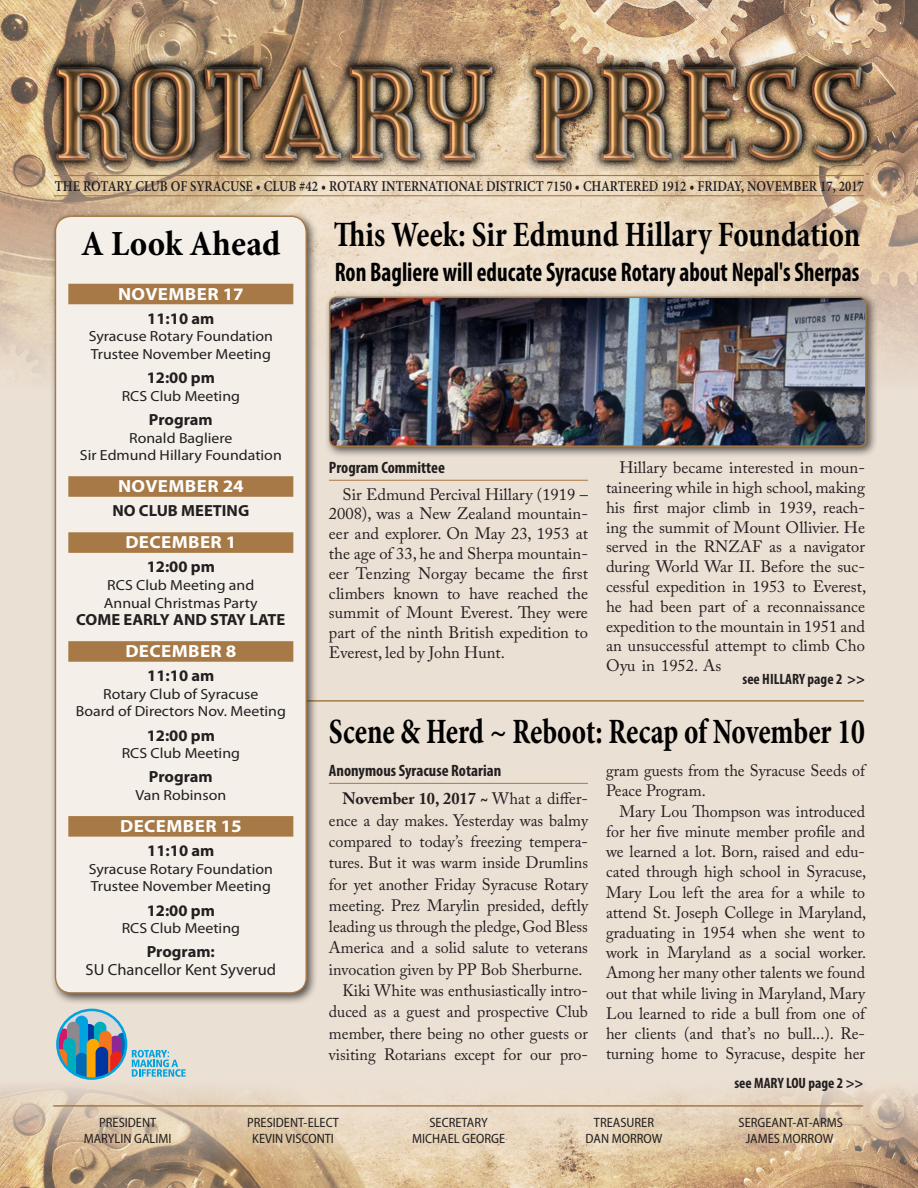
<style>
.page{position:relative;width:918px;height:1188px;background:#fff}
.page>*{position:absolute;margin:0;border:0;box-sizing:border-box;transform-origin:0 0}
.HEADLINE_1{font:700 condensed 36px "Minion Pro";letter-spacing:-.005em;color:#000;scale:.82 1}
.HEADLINE_1-2{font:700 condensed 36px "Minion Pro";letter-spacing:-.005em;color:#000;scale:.87 1}
.HEADLINE_1-3{font:700 condensed 35.7px "Minion Pro";letter-spacing:.005em;color:#000}
.Sub_Head{font:700 condensed 27px "Myriad Pro";color:#000;scale:.87 1}
.Event_A{font:700 17.55px "Myriad Pro";letter-spacing:.02em;color:#fff;scale:1.08 1}
.BODY_1{font:16.5px/19.8px "Adobe Caslon Pro";color:#231f20;text-align:justify}
.By_Line{font:700 condensed 16.5px "Myriad Pro";color:#231f20}
.Event_B{font:700 16.2px "Myriad Pro";color:#231f20}
.Event_B-2{font:16.2px/17.5px "Myriad Pro";color:#231f20;text-align:center}
.t1{font:600 15px "Minion Pro";color:#231f20;scale:.85 1}
.CONTINUED{font:700 condensed 15px "Myriad Pro";color:#231f20}
.Event_B-3{font:14.7px/17.5px "Myriad Pro";color:#231f20;scale:1.08 1}
.t2{font:semi-condensed 13.5px/16.2px "Myriad Pro";color:#231f20;text-align:center}
.s1{font-weight:700}
</style>
<div class="page">
<div style="left:0;top:471px;width:918px;height:547px;background:#ebe0d4"></div>
<img style="left:0;top:0;width:918px;height:471px">
<img style="left:0;top:1018px;width:918px;height:170px">
<hr style="left:53px;top:1105px;width:810px;height:2px;background:#a67946">
<hr style="left:329px;top:783px;width:259px;height:1px;background:#a67946">
<hr style="left:293px;top:700px;width:571px;height:2px;background:#a67946">
<hr style="left:329px;top:480px;width:259px;height:1px;background:#a67946">
<hr style="left:54px;top:175px;width:810px;height:1px;background:#a67946">
<hr style="left:54px;top:195px;width:810px;height:1px;background:#a67946">
<div style="left:50px;top:210px;width:268px;height:795px;background:#231f20;opacity:.75"></div>
<div style="left:55px;top:216px;width:251px;height:777px;background:#f4efe9;border-radius:16px"></div>
<div style="left:55px;top:216px;width:252px;height:778px;border:1px solid #a67946;border-radius:16px"></div>
<svg style="left:56px;top:1009px;width:130px;height:71px;background:#a3b5ba"></svg>
<div style="left:68px;top:284px;width:225px;height:20px;background:#a67946"></div>
<div style="left:68px;top:476px;width:225px;height:21px;background:#a67946"></div>
<div style="left:68px;top:532px;width:225px;height:21px;background:#a67946"></div>
<div style="left:68px;top:641px;width:225px;height:21px;background:#a67946"></div>
<div style="left:68px;top:816px;width:225px;height:21px;background:#a67946"></div>
<div style="left:324px;top:292px;width:554px;height:166px;background:#231f20;opacity:.75"></div>
<img style="left:330px;top:297px;width:536px;height:149px">
<div style="left:329px;top:297px;width:538px;height:150px;border:2px solid #a67946;border-radius:7px"></div>
<p class="t1" style="left:55px;top:176px;width:954px">THE ROTARY CLUB OF SYRACUSE • CLUB #42 • ROTARY INTERNATIONAL DISTRICT 7150 • CHARTERED 1912 • FRIDAY, NOVEMBER 17, 2017</p>
<p class="HEADLINE_1-3" style="left:81px;top:219px;width:201px">A Look Ahead</p>
<p class="Event_A" style="left:118px;top:282px;width:118px">NOVEMBER 17</p>
<p class="Event_B" style="left:147px;top:308px;width:69px">11:10 am</p>
<p class="Event_B-3" style="left:89px;top:327px;width:172px">Syracuse Rotary Foundation<br>Trustee November Meeting</p>
<p class="Event_B" style="left:147px;top:367px;width:70px">12:00 pm</p>
<p class="Event_B-3" style="left:122px;top:387px;width:111px">RCS Club Meeting</p>
<p class="Event_B" style="left:149px;top:409px;width:65px">Program</p>
<p class="Event_B-3" style="left:80px;top:429px;width:188px;text-align:center">Ronald Bagliere<br>Sir Edmund Hillary Foundation</p>
<p class="Event_A" style="left:118px;top:475px;width:118px">NOVEMBER 24</p>
<p class="Event_B" style="left:112px;top:500px;width:138px">NO CLUB MEETING</p>
<p class="Event_A" style="left:125px;top:531px;width:104px">DECEMBER 1</p>
<p class="Event_B" style="left:147px;top:556px;width:70px">12:00 pm</p>
<p class="Event_B-3" style="left:104px;top:576px;width:144px">RCS Club Meeting and<br>Annual Christmas Party</p>
<p class="Event_B" style="left:76px;top:609px;width:211px">COME EARLY AND STAY LATE</p>
<p class="Event_A" style="left:125px;top:640px;width:104px">DECEMBER 8</p>
<p class="Event_B" style="left:147px;top:665px;width:69px">11:10 am</p>
<p class="Event_B-3" style="left:76px;top:685px;width:196px;text-align:center">Rotary Club of Syracuse<br>Board of Directors Nov. Meeting</p>
<p class="Event_B" style="left:147px;top:725px;width:70px">12:00 pm</p>
<p class="Event_B-3" style="left:122px;top:744px;width:111px">RCS Club Meeting</p>
<p class="Event_B" style="left:149px;top:766px;width:65px">Program</p>
<p class="Event_B-3" style="left:135px;top:786px;width:85px">Van Robinson</p>
<p class="Event_A" style="left:120px;top:815px;width:114px">DECEMBER 15</p>
<p class="Event_B" style="left:147px;top:840px;width:69px">11:10 am</p>
<p class="Event_B-3" style="left:89px;top:860px;width:172px">Syracuse Rotary Foundation<br>Trustee November Meeting</p>
<p class="Event_B" style="left:147px;top:900px;width:70px">12:00 pm</p>
<p class="Event_B-3" style="left:122px;top:919px;width:111px">RCS Club Meeting</p>
<p class="Event_B-2" style="left:86px;top:943px;width:192px"><span class="s1">Program:<br></span>SU Chancellor Kent Syverud</p>
<p class="HEADLINE_1-2" style="left:334px;top:210px;width:607px">This Week: Sir Edmund Hillary Foundation</p>
<p class="Sub_Head" style="left:335px;top:256px;width:605px">Ron Bagliere will educate Syracuse Rotary about Nepal's Sherpas</p>
<p class="By_Line" style="left:329px;top:457px;width:118px">Program Committee</p>
<p class="BODY_1" style="left:329px;top:484px;width:261px;text-indent:14px">Sir Edmund Percival Hillary (1919 – 2008), was a New Zealand mountain&shy;eer and explorer. On May 23, 1953 at the age of 33, he and Sherpa mountain&shy;eer Tenzing Norgay became the first climbers known to have reached the summit of Mount Everest. They were part of the ninth British expedition to Everest, led by John Hunt.</p>
<p class="BODY_1" style="left:606px;top:458px;width:262px;text-indent:14px">Hillary became interested in moun&shy;taineering while in high school, making his first major climb in 1939, reach&shy;ing the summit of Mount Ollivier. He served in the RNZAF as a navigator during World War II. Before the suc&shy;cessful expedition in 1953 to Everest, he had been part of a reconnaissance expedition to the mountain in 1951 and an unsuccessful attempt to climb Cho Oyu in 1952. As</p>
<p class="CONTINUED" style="left:743px;top:670px;width:124px">see HILLARY page 2 &gt;&gt;</p>
<p class="HEADLINE_1" style="left:329px;top:706px;width:655px">Scene &amp; Herd ~ Reboot: Recap of November 10</p>
<p class="By_Line" style="left:329px;top:760px;width:174px">Anonymous Syracuse Rotarian</p>
<p class="BODY_1" style="left:329px;top:788px;width:261px;line-height:21.3px;text-indent:14px"><span class="s1">November 10, 2017 ~</span> What a differ&shy;ence a day makes. Yesterday was balmy compared to today’s freezing tempera&shy;tures. But it was warm inside Drumlins for yet another Friday Syracuse Rotary meeting. Prez Marylin presided, deftly leading us through the pledge, God Bless America and a solid salute to veterans invocation given by PP Bob Sherburne.</p>
<p class="BODY_1" style="left:329px;top:980px;width:261px;line-height:21.3px;text-indent:14px">Kiki White was enthusiastically intro&shy;duced as a guest and prospective Club member, there being no other guests or visiting Rotarians except for our pro-</p>
<p class="BODY_1" style="left:606px;top:760px;width:261px;line-height:20.2px">gram guests from the Syracuse Seeds of<br>Peace Program.</p>
<p class="BODY_1" style="left:606px;top:801px;width:262px;line-height:20.2px;text-indent:14px">Mary Lou Thompson was introduced for her five minute member profile and we learned a lot. Born, raised and edu&shy;cated through high school in Syracuse, Mary Lou left the area for a while to attend St. Joseph College in Maryland, graduating in 1954 when she went to work in Maryland as a social worker.<br>Among her many other talents we found out that while living in Maryland, Mary Lou learned to ride a bull from one of her clients (and that’s no bull...). Re&shy;turning home to Syracuse, despite her</p>
<p class="CONTINUED" style="left:734px;top:1074px;width:131px">see MARY LOU page 2 &gt;&gt;</p>
<p class="t2" style="left:84px;top:1114px;width:89px">PRESIDENT<br>MARYLIN GALIMI</p>
<p class="t2" style="left:247px;top:1114px;width:93px">PRESIDENT-ELECT<br>KEVIN VISCONTI</p>
<p class="t2" style="left:412px;top:1114px;width:95px">SECRETARY<br>MICHAEL GEORGE</p>
<p class="t2" style="left:586px;top:1114px;width:78px">TREASURER<br>DAN MORROW</p>
<p class="t2" style="left:739px;top:1114px;width:106px">SERGEANT-AT-ARMS<br>JAMES MORROW</p>
</div>
